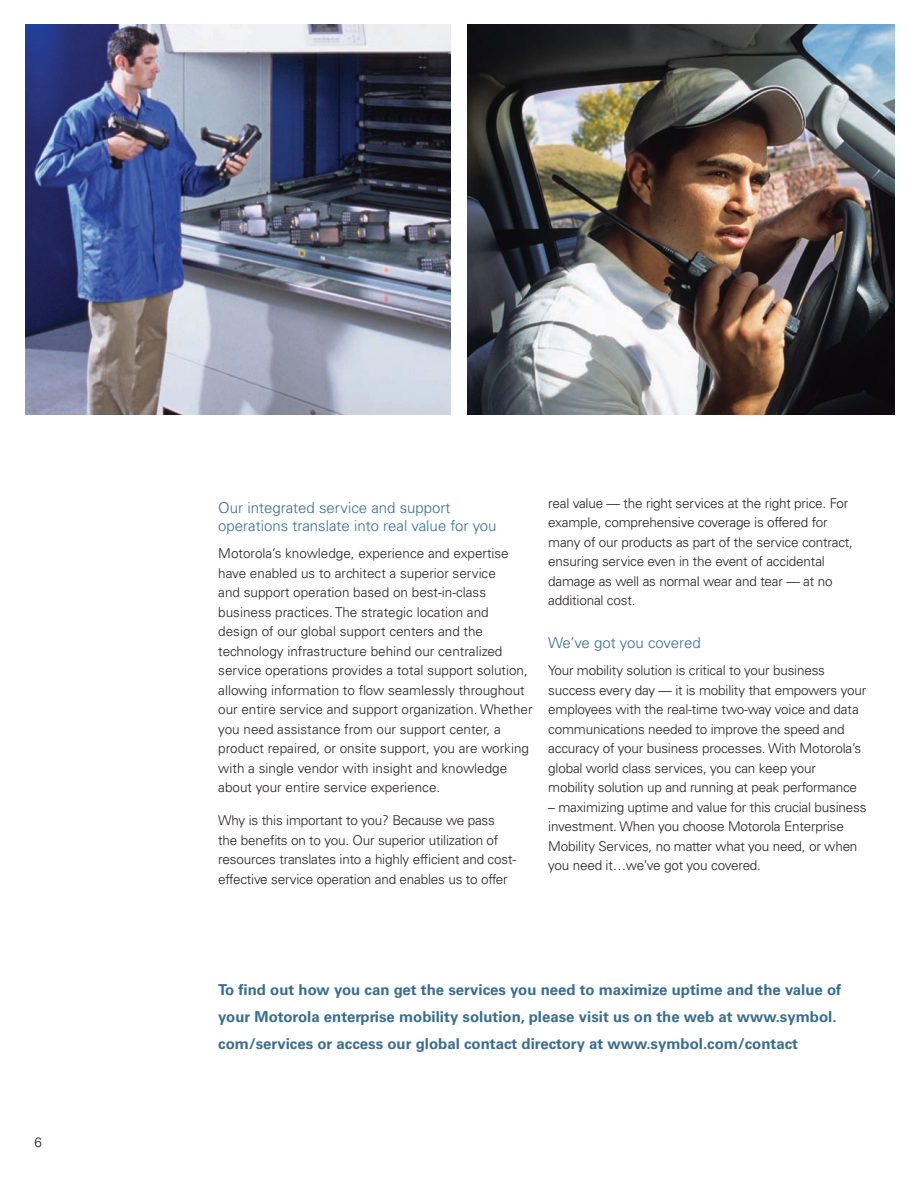
<style>
.page{position:relative;width:918px;height:1188px;background:#fff}
.page>*{position:absolute;margin:0;border:0;box-sizing:border-box;transform-origin:0 0}
.Body_copy{font:700 15px/27px "Univers LT Std";color:#386e8f}
.Level_2_head{font:300 15px/18px "Univers LT Std";color:#386e8f}
.Body_copy-2{font:300 13.5px/19.5px "Univers LT Std";letter-spacing:-.015em;color:#231f20}
.Product_name_Descrip{font:300 13.5px "Univers LT Std";color:#231f20}
</style>
<div class="page">
<img style="left:25px;top:25px;width:426px;height:390px">
<img style="left:468px;top:25px;width:426px;height:390px">
<p class="Product_name_Descrip" style="left:35px;top:1134px;width:9px">6</p>
<p class="Level_2_head" style="left:218px;top:499px;width:280px">Our integrated service and support operations translate into real value for you</p>
<p class="Body_copy-2" style="left:218px;top:544px;width:316px">Motorola’s knowledge, experience and expertise have enabled us to architect a superior service<br>and support operation based on best-in-class business practices. The strategic location and<br>design of our global support centers and the technology infrastructure behind our centralized service operations provides a total support solution, allowing information to flow seamlessly throughout our entire service and support organization. Whether you need assistance from our support center, a product repaired, or onsite support, you are working with a single vendor with insight and knowledge about your entire service experience.</p>
<p class="Body_copy-2" style="left:218px;top:811px;width:299px">Why is this important to you? Because we pass the benefits on to you. Our superior utilization of resources translates into a highly efficient and cost&shy;effective service operation and enables us to offer</p>
<p class="Body_copy-2" style="left:548px;top:493px;width:306px">real value — the right services at the right price. For example, comprehensive coverage is offered for many of our products as part of the service contract, ensuring service even in the event of accidental damage as well as normal wear and tear — at no additional cost.</p>
<p class="Level_2_head" style="left:548px;top:633px;width:154px">We’ve got you covered</p>
<p class="Body_copy-2" style="left:548px;top:661px;width:319px">Your mobility solution is critical to your business success every day — it is mobility that empowers your employees with the real-time two-way voice and data communications needed to improve the speed and accuracy of your business processes. With Motorola’s global world class services, you can keep your<br>mobility solution up and running at peak performance</p>
<p class="Body_copy-2" style="left:548px;top:797px;width:320px">– maximizing uptime and value for this crucial business investment. When you choose Motorola Enterprise Mobility Services, no matter what you need, or when you need it…we’ve got you covered.</p>
<p class="Body_copy" style="left:218px;top:976px;width:624px">To find out how you can get the services you need to maximize uptime and the value of your Motorola enterprise mobility solution, please visit us on the web at www.symbol. com/services or access our global contact directory at www.symbol.com/contact</p>
</div>
